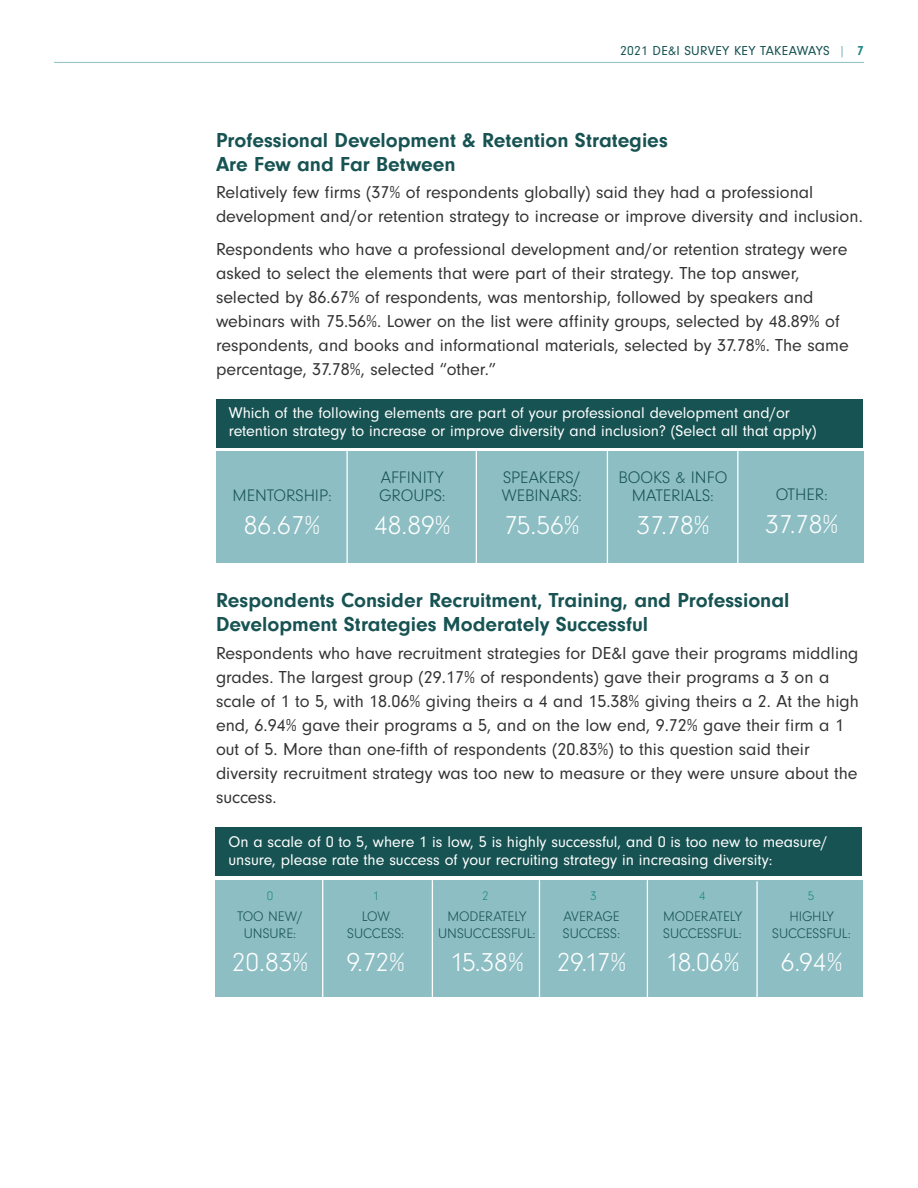
<style>
.page{position:relative;width:918px;height:1188px;background:#fff}
.page>*{position:absolute;margin:0;border:0;box-sizing:border-box;transform-origin:0 0}
.t1{font:300 27.45px "Neuzeit Gro";color:#fff}
.t2{font:700 21px/24px "Neuzeit Gro";color:#185353}
.t3{font:18px/24px "Neuzeit Gro";color:#333}
.t4{font:300 17.4px/18px "Neuzeit Gro";color:#185353}
.t5{font:16.05px/18.3px "Neuzeit Gro";color:#fff}
.t6{font:300 14.4px/17.2px "Neuzeit Gro";color:#185353;text-align:center}
.t7{font:13.5px "Neuzeit Gro";letter-spacing:.02em;color:#185353}
.t8{font:300 13.05px "Neuzeit Gro";color:#1d8787}
.s1{color:#8cbec3}
.s2{font-weight:700;color:#1d8787}
</style>
<div class="page">
<hr style="left:54px;top:62px;width:810px;height:1px;background:#8cbec3">
<div style="left:216px;top:399px;width:647px;height:48px;background:#185353"></div>
<div style="left:216px;top:452px;width:647px;height:111px;background:#8cbec3"></div>
<hr style="left:607px;top:451px;width:1px;height:119px;background:#fff">
<hr style="left:476px;top:451px;width:1px;height:119px;background:#fff">
<hr style="left:346px;top:450px;width:2px;height:119px;background:#fff">
<hr style="left:737px;top:450px;width:1px;height:119px;background:#fff">
<div style="left:216px;top:828px;width:646px;height:48px;background:#185353"></div>
<div style="left:216px;top:880px;width:647px;height:117px;background:#8cbec3"></div>
<hr style="left:539px;top:880px;width:1px;height:134px;background:#fff">
<hr style="left:432px;top:880px;width:1px;height:134px;background:#fff">
<hr style="left:322px;top:879px;width:1px;height:134px;background:#fff">
<hr style="left:756px;top:881px;width:2px;height:134px;background:#fff">
<hr style="left:647px;top:880px;width:1px;height:134px;background:#fff">
<p class="t7" style="left:620px;top:44px;width:245px">2021 DE&amp;I SURVEY KEY TAKEAWAYS <span class="s1">|</span> <span class="s2">7</span></p>
<p class="t2" style="left:216px;top:128px;width:453px">Professional Development &amp; Retention Strategies<br>Are Few and Far Between</p>
<p class="t3" style="left:216px;top:180px;width:648px">Relatively few firms (37% of respondents globally) said they had a professional development and/or retention strategy to increase or improve diversity and inclusion.</p>
<p class="t3" style="left:216px;top:238px;width:634px">Respondents who have a professional development and/or retention strategy were asked to select the elements that were part of their strategy. The top answer, selected by 86.67% of respondents, was mentorship, followed by speakers and webinars with 75.56%. Lower on the list were affinity groups, selected by 48.89% of respondents, and books and informational materials, selected by 37.78%. The same percentage, 37.78%, selected “other.”</p>
<p class="t5" style="left:229px;top:404px;width:589px">Which of the following elements are part of your professional development and/or retention strategy to increase or improve diversity and inclusion? (Select all that apply)</p>
<p class="t4" style="left:233px;top:487px;width:101px">MENTORSHIP:</p>
<p class="t1" style="left:244px;top:511px;width:78px">86.67%</p>
<p class="t4" style="left:379px;top:469px;width:68px">AFFINITY<br>GROUPS:</p>
<p class="t1" style="left:374px;top:511px;width:78px">48.89%</p>
<p class="t4" style="left:502px;top:469px;width:82px">SPEAKERS/<br>WEBINARS:</p>
<p class="t1" style="left:504px;top:511px;width:77px">75.56%</p>
<p class="t4" style="left:619px;top:469px;width:110px;text-align:center">BOOKS &amp; INFO<br>MATERIALS:</p>
<p class="t1" style="left:636px;top:511px;width:75px">37.78%</p>
<p class="t4" style="left:776px;top:485px;width:54px">OTHER:</p>
<p class="t1" style="left:765px;top:509px;width:75px">37.78%</p>
<p class="t2" style="left:216px;top:589px;width:575px">Respondents Consider Recruitment, Training, and Professional<br>Development Strategies Moderately Successful</p>
<p class="t3" style="left:216px;top:641px;width:644px">Respondents who have recruitment strategies for DE&amp;I gave their programs middling grades. The largest group (29.17% of respondents) gave their programs a 3 on a scale of 1 to 5, with 18.06% giving theirs a 4 and 15.38% giving theirs a 2. At the high end, 6.94% gave their programs a 5, and on the low end, 9.72% gave their firm a 1 out of 5. More than one-fifth of respondents (20.83%) to this question said their diversity recruitment strategy was too new to measure or they were unsure about the success.</p>
<p class="t5" style="left:228px;top:832px;width:601px">On a scale of 0 to 5, where 1 is low, 5 is highly successful, and 0 is too new to measure/ unsure, please rate the success of your recruiting strategy in increasing diversity:</p>
<p class="t8" style="left:267px;top:888px;width:8px">0</p>
<p class="t6" style="left:237px;top:908px;width:67px">TOO NEW/<br>UNSURE:</p>
<p class="t1" style="left:232px;top:947px;width:78px">20.83%</p>
<p class="t8" style="left:373px;top:888px;width:8px">1</p>
<p class="t8" style="left:482px;top:888px;width:8px">2</p>
<p class="t8" style="left:590px;top:888px;width:8px">3</p>
<p class="t8" style="left:699px;top:888px;width:8px">4</p>
<p class="t8" style="left:808px;top:888px;width:8px">5</p>
<p class="t6" style="left:362px;top:908px;width:29px">LOW</p>
<p class="t6" style="left:347px;top:925px;width:59px">SUCCESS:</p>
<p class="t1" style="left:347px;top:947px;width:60px">9.72%</p>
<p class="t6" style="left:447px;top:908px;width:81px">MODERATELY</p>
<p class="t6" style="left:438px;top:925px;width:99px">UNSUCCESSFUL:</p>
<p class="t1" style="left:450px;top:947px;width:75px">15.38%</p>
<p class="t6" style="left:563px;top:908px;width:58px">AVERAGE</p>
<p class="t6" style="left:563px;top:925px;width:59px">SUCCESS:</p>
<p class="t1" style="left:557px;top:947px;width:71px">29.17%</p>
<p class="t6" style="left:663px;top:908px;width:81px">MODERATELY</p>
<p class="t6" style="left:663px;top:925px;width:80px">SUCCESSFUL:</p>
<p class="t1" style="left:666px;top:947px;width:75px">18.06%</p>
<p class="t6" style="left:789px;top:908px;width:46px">HIGHLY</p>
<p class="t6" style="left:772px;top:925px;width:80px">SUCCESSFUL:</p>
<p class="t1" style="left:781px;top:947px;width:63px">6.94%</p>
</div>
